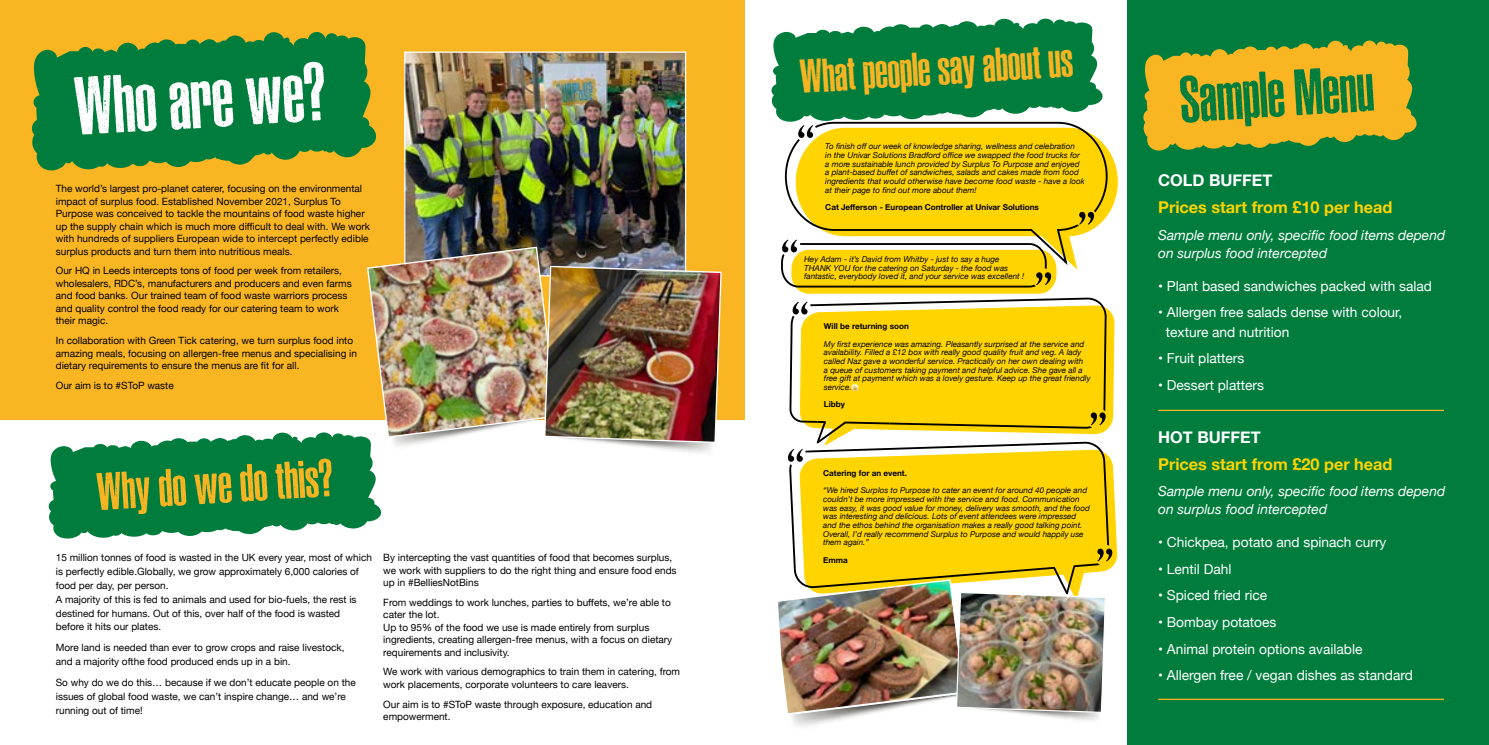
<style>
.page{position:relative;width:1489px;height:745px;background:#fff}
.page>*{position:absolute;margin:0;border:0;box-sizing:border-box;transform-origin:0 0}
.t1{font:76.38px "ASPHALTICGRAINCONDENSEDPERSONAL";color:#fff}
.t2{font:60.62px "ASPHALTICGRAINCONDENSEDPERSONAL";color:#007d3d}
.t3{font:49.12px "ASPHALTICGRAINCONDENSEDPERSONAL";color:#fab522}
.t4{font:44.12px "ASPHALTICGRAINCONDENSEDPERSONAL";color:#fab522}
.t5{font:700 16.25px "Helvetica Neue";color:#ffd400}
.t6{font:700 16.25px "Helvetica Neue";color:#fff}
.t7{font:13.75px/19.5px "Helvetica Neue";color:#fff}
.t8{font:italic 13.75px/18.2px "Helvetica Neue";color:#fff}
.t9{font:10px/12.5px "Helvetica Neue";color:#000}
.t10{font:italic 8.12px/8.6px "Helvetica Neue";color:#000}
.t11{font:700 8.12px "Helvetica Neue";color:#000}
</style>
<div class="page">
<div style="left:0;top:0;width:744px;height:419px;background:#fab522"></div>
<div style="left:1127px;top:0;width:361px;height:744px;background:#007d3d"></div>
<svg style="left:31px;top:32px;width:346px;height:139px"></svg>
<svg style="left:1143px;top:40px;width:274px;height:111px"></svg>
<img style="left:406px;top:53px;width:278px;height:193px">
<div style="left:404px;top:51px;width:282px;height:225px;border:1px solid #fff"></div>
<img style="left:46px;top:246px;width:676px;height:293px">
<svg style="left:1108px;top:149px;width:10px;height:66px"></svg>
<svg style="left:784px;top:138px;width:324px;height:101px;background:#f8d116"></svg>
<div style="left:1075px;top:208px;width:22px;height:21px;background:#ffd400;border-radius:50%"></div>
<svg style="left:1079px;top:212px;width:15px;height:12px"></svg>
<div style="left:795px;top:120px;width:21px;height:22px;background:#fff;border-radius:50%"></div>
<svg style="left:771px;top:18px;width:332px;height:120px"></svg>
<div style="left:779px;top:235px;width:21px;height:21px;background:#fff;border-radius:50%"></div>
<div style="left:789px;top:461px;width:321px;height:87px;background:#ffd400"></div>
<div style="left:1094px;top:544px;width:21px;height:21px;background:#ffd400;border-radius:50%"></div>
<svg style="left:784px;top:444px;width:22px;height:21px"></svg>
<svg style="left:781px;top:239px;width:334px;height:222px"></svg>
<img style="left:778px;top:548px;width:334px;height:167px">
<hr style="left:1158px;top:409px;width:285px;height:2px;background:#fab522">
<hr style="left:1158px;top:698px;width:285px;height:1px;background:#fab522">
<h3 class="t4" style="left:798px;top:50px;width:274px;rotate:-4deg">What people say about us</h3>
<h1 class="t1" style="left:72px;top:58px;width:252px;rotate:-3deg">Who are we?</h1>
<h2 class="t2" style="left:1178px;top:61px;width:195px;rotate:-3deg">Sample Menu</h2>
<p class="t9" style="left:56px;top:183px;width:316px">The world’s largest pro-planet caterer, focusing on the environmental impact of surplus food. Established November 2021, Surplus To Purpose was conceived to tackle the mountains of food waste higher up the supply chain which is much more difficult to deal with. We work with hundreds of suppliers European wide to intercept perfectly edible surplus products and turn them into nutritious meals.</p>
<p class="t9" style="left:56px;top:265px;width:297px">Our HQ in Leeds intercepts tons of food per week from retailers, wholesalers, RDC’s, manufacturers and producers and even farms and food banks. Our trained team of food waste warriors process and quality control the food ready for our catering team to work their magic.</p>
<p class="t9" style="left:56px;top:334px;width:303px">In collaboration with Green Tick catering, we turn surplus food into amazing meals, focusing on allergen-free menus and specialising in dietary requirements to ensure the menus are fit for all.</p>
<p class="t9" style="left:56px;top:379px;width:119px">Our aim is to #SToP waste</p>
<h3 class="t3" style="left:95px;top:462px;width:237px;rotate:-4deg">Why do we do this?</h3>
<p class="t9" style="left:56px;top:550px;width:317px;line-height:13.9px">15 million tonnes of food is wasted in the UK every year, most of which is perfectly edible.Globally, we grow approximately 6,000 calories of food per day, per person.<br>A majority of this is fed to animals and used for bio-fuels, the rest is destined for humans. Out of this, over half of the food is wasted<br>before it hits our plates.</p>
<p class="t9" style="left:56px;top:641px;width:290px;line-height:13.9px">More land is needed than ever to grow crops and raise livestock, and a majority ofthe food produced ends up in a bin.</p>
<p class="t9" style="left:56px;top:675px;width:301px;line-height:13.9px">So why do we do this… because if we don’t educate people on the issues of global food waste, we can’t inspire change… and we’re running out of time!</p>
<p class="t9" style="left:383px;top:551px;width:295px">By intercepting the vast quantities of food that becomes surplus, we work with suppliers to do the right thing and ensure food ends up in #BelliesNotBins</p>
<p class="t9" style="left:383px;top:596px;width:290px">From weddings to work lunches, parties to buffets, we’re able to cater the lot.<br>Up to 95% of the food we use is made entirely from surplus ingredients, creating allergen-free menus, with a focus on dietary requirements and inclusivity.</p>
<p class="t9" style="left:383px;top:665px;width:298px">We work with various demographics to train them in catering, from work placements, corporate volunteers to care leavers.</p>
<p class="t9" style="left:383px;top:697px;width:270px">Our aim is to #SToP waste through exposure, education and empowerment.</p>
<p class="t10" style="left:825px;top:142px;width:261px">To finish off our week of knowledge sharing, wellness and celebration<br>in the Univar Solutions Bradford office we swapped the food trucks for a more sustainable lunch provided by Surplus To Purpose and enjoyed a plant-based buffet of sandwiches, salads and cakes made from food ingredients that would otherwise have become food waste - have a look at their page to find out more about them!</p>
<p class="t11" style="left:825px;top:201px;width:215px">Cat Jefferson - European Controller at Univar Solutions</p>
<p class="t10" style="left:804px;top:255px;width:221px">Hey Adam - it’s David from Whitby - just to say a huge<br>THANK YOU for the catering on Saturday - the food was fantastic, everybody loved it, and your service was excellent !</p>
<p class="t11" style="left:824px;top:320px;width:86px">Will be returning soon</p>
<p class="t10" style="left:824px;top:339px;width:268px">My first experience was amazing. Pleasantly surprised at the service and availability. Filled a £12 box with really good quality fruit and veg. A lady called Naz gave a wonderful service. Practically on her own dealing with<br>a queue of customers taking payment and helpful advice. She gave all a free gift at payment which was a lovely gesture. Keep up the great friendly service.</p>
<p class="t11" style="left:824px;top:398px;width:23px">Libby</p>
<p class="t11" style="left:823px;top:466px;width:85px">Catering for an event.</p>
<p class="t10" style="left:823px;top:486px;width:268px">“We hired Surplos to Purpose to cater an event for around 40 people and couldn’t be more impressed with the service and food. Communication was easy, it was good value for money, delivery was smooth, and the food was interesting and delicious. Lots of event attendees were impressed and the ethos behind the organisation makes a really good talking point.<br>Overall, I’d really recommend Surplus to Purpose and would happily use them again.”</p>
<p class="t11" style="left:823px;top:553px;width:26px">Emma</p>
<h3 class="t6" style="left:1158px;top:168px;width:116px">COLD BUFFET</h3>
<h3 class="t5" style="left:1158px;top:194px;width:236px">Prices start from £10 per head</h3>
<h3 class="t8" style="left:1158px;top:226px;width:288px">Sample menu only, specific food items depend on surplus food intercepted</h3>
<h3 class="t7" style="left:1158px;top:276px;width:275px">• Plant based sandwiches packed with salad</h3>
<h3 class="t7" style="left:1165px;top:303px;width:238px;text-indent:-8px">• Allergen free salads dense with colour, texture and nutrition</h3>
<h3 class="t7" style="left:1158px;top:349px;width:88px">• Fruit platters</h3>
<h3 class="t7" style="left:1158px;top:376px;width:107px">• Dessert platters</h3>
<h3 class="t6" style="left:1158px;top:424px;width:104px">HOT BUFFET</h3>
<h3 class="t5" style="left:1158px;top:451px;width:236px">Prices start from £20 per head</h3>
<h3 class="t8" style="left:1158px;top:482px;width:288px">Sample menu only, specific food items depend on surplus food intercepted</h3>
<h3 class="t7" style="left:1158px;top:533px;width:230px">• Chickpea, potato and spinach curry</h3>
<h3 class="t7" style="left:1158px;top:559px;width:75px">• Lentil Dahl</h3>
<h3 class="t7" style="left:1158px;top:586px;width:110px">• Spiced fried rice</h3>
<h3 class="t7" style="left:1158px;top:612px;width:120px">• Bombay potatoes</h3>
<h3 class="t7" style="left:1158px;top:639px;width:206px">• Animal protein options available</h3>
<h3 class="t7" style="left:1158px;top:666px;width:256px">• Allergen free / vegan dishes as standard</h3>
</div>
